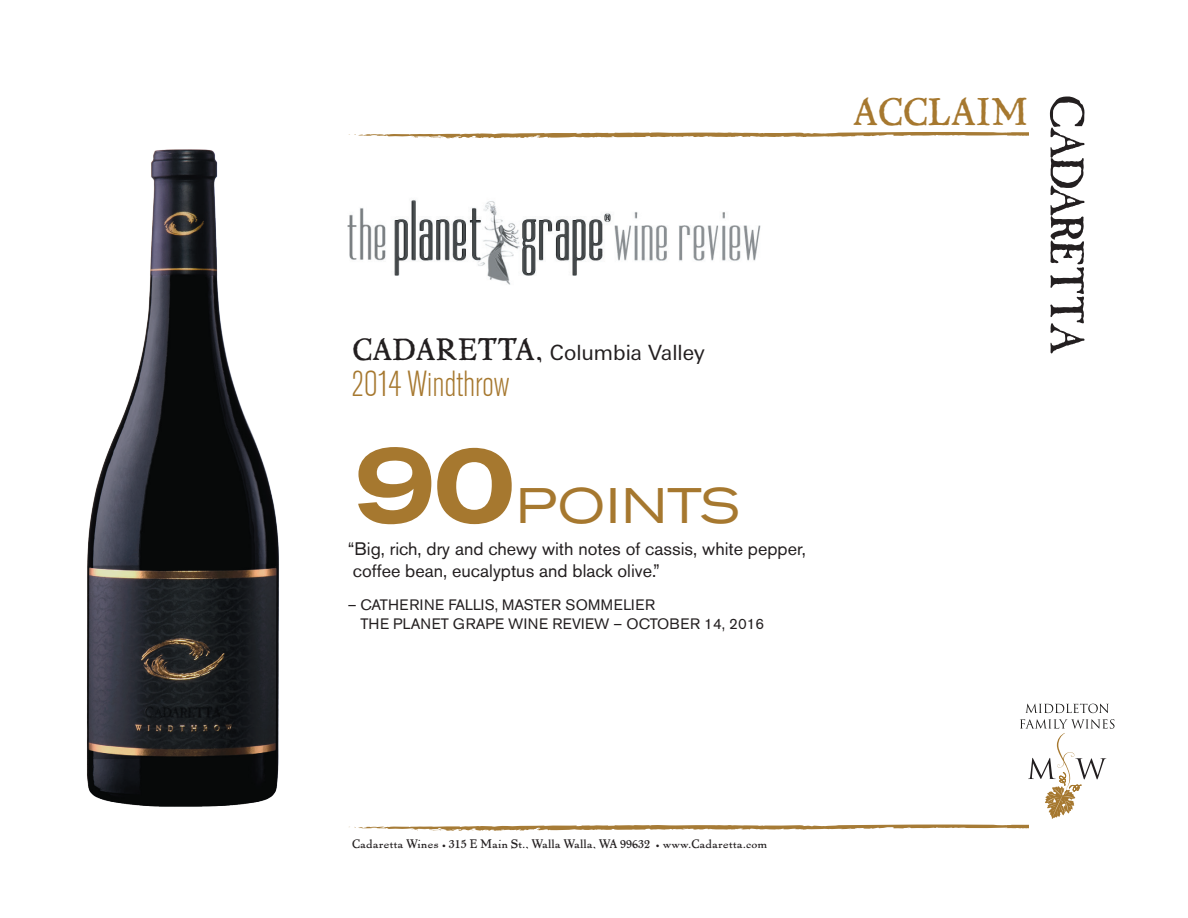
<style>
.page{position:relative;width:1188px;height:918px;background:#fff}
.page>*{position:absolute;margin:0;border:0;box-sizing:border-box;transform-origin:0 0}
.t1{font:500 expanded 112.5px "Akzidenz Grotesk BE";color:#a6782f}
.t2{font:expanded 49.5px "Akzidenz Grotesk BE";letter-spacing:.02em;color:#a6782f}
.t3{font:37.5px "LTC Pabst Oldstyle";color:#a6782f}
.t4{font:300 condensed 36px "Akzidenz Grotesk BE";color:#a6782f}
.t5{font:21px "Linotype Univers Basic";color:#231f20}
.t6{font:18px/21.8px "Akzidenz Grotesk BE";color:#231f20}
.t7{font:15px/19.5px "Akzidenz Grotesk BE";letter-spacing:.02em;color:#231f20}
.t8{font:12px "LTC Pabst Oldstyle";color:#231f20}
.s1{font-family:"LTC Pabst Oldstyle";font-size:30px}
</style>
<div class="page">
<svg style="left:348px;top:132px;width:680px;height:7px"></svg>
<svg style="left:1050px;top:97px;width:34px;height:256px"></svg>
<img style="left:87px;top:149px;width:192px;height:658px">
<svg style="left:1025px;top:704px;width:84px;height:9px"></svg>
<svg style="left:349px;top:719px;width:765px;height:112px"></svg>
<img style="left:348px;top:199px;width:413px;height:86px">
<h3 class="t3" style="left:853px;top:87px;width:177px">ACCLAIM</h3>
<p class="t5" style="left:353px;top:341px;width:354px"><span class="s1">CADARETTA,</span> Columbia Valley</p>
<h3 class="t4" style="left:352px;top:364px;width:160px">2014 Windthrow</h3>
<h1 class="t1" style="left:354px;top:418px;width:165px">90</h1>
<h2 class="t2" style="left:517px;top:477px;width:225px">POINTS</h2>
<p class="t6" style="left:348px;top:538px;width:460px">“Big, rich, dry and chewy with notes of cassis, white pepper, coffee bean, eucalyptus and black olive.”</p>
<p class="t7" style="left:360px;top:595px;width:405px;text-indent:-13px">– CATHERINE FALLIS, MASTER SOMMELIER<br>THE PLANET GRAPE WINE REVIEW – OCTOBER 14, 2016</p>
<p class="t8" style="left:352px;top:836px;width:417px">Cadaretta Wines • 315 E Main St., Walla Walla, WA 99632 • www.Cadaretta.com</p>
</div>
